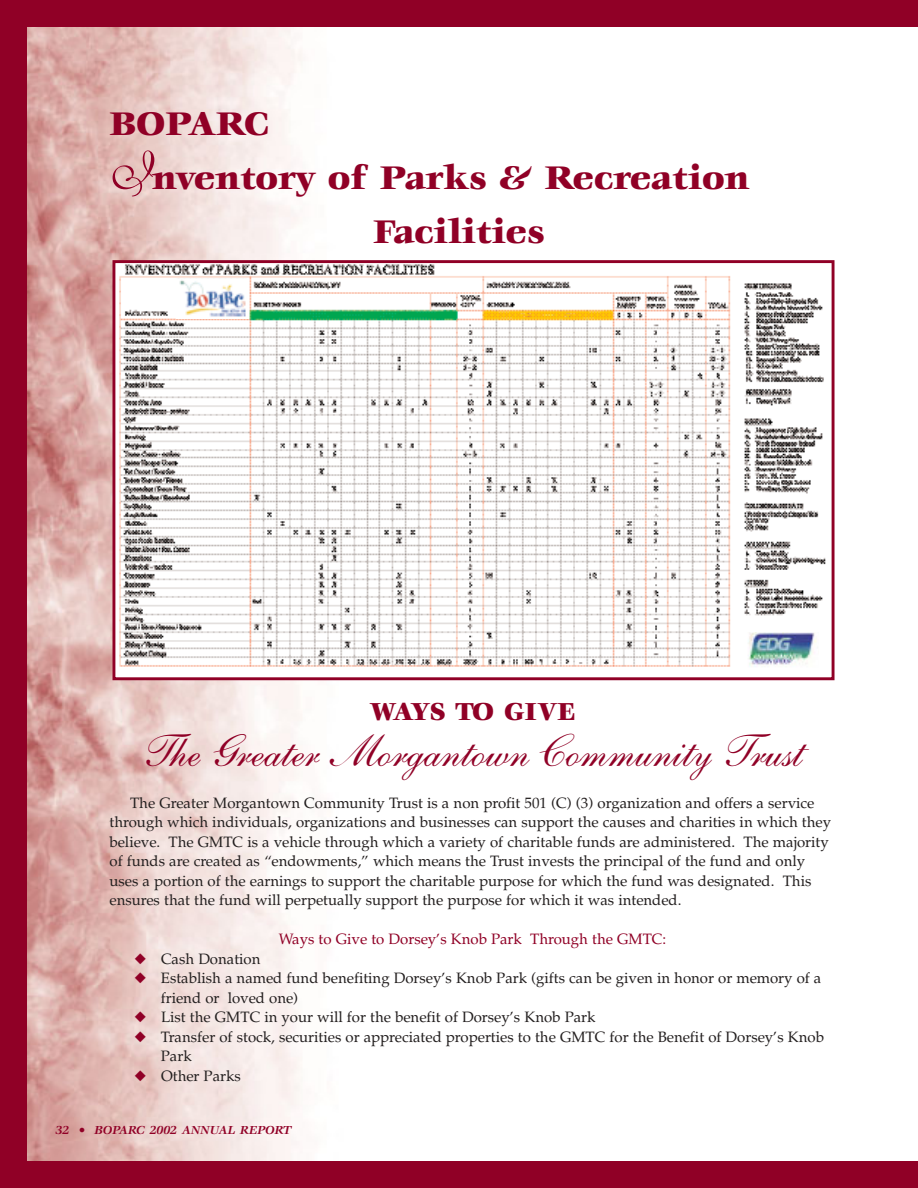
<style>
.page{position:relative;width:918px;height:1188px;background:#900026}
.page>*{position:absolute;margin:0;border:0;box-sizing:border-box;transform-origin:0 0}
.t1{font:45px "English 111 Adagio BT";color:#900026}
.t2{font:900 36px "Veljovic";color:#900026}
.t3{font:900 27px "Veljovic";color:#900026}
.t4{font:15px/19.5px "Palatino";color:#231f1f}
.t5{font:15px "Palatino";color:#900026}
.t6{font:italic 700 12.75px "Veljovic";color:#900026}
.s1{font-family:"English 111 Presto BT";font-weight:400;font-size:54px}
.s2{color:#900026}
</style>
<div class="page">
<div style="left:27px;top:27px;width:891px;height:1134px;background:#fff"></div>
<img style="left:27px;top:27px;width:470px;height:1134px">
<img style="left:116px;top:264px;width:710px;height:410px">
<div style="left:112px;top:260px;width:723px;height:420px;border:3px solid #900026"></div>
<img style="left:176px;top:279px;width:72px;height:39px">
<img style="left:738px;top:632px;width:81px;height:37px">
<h2 class="t2" style="left:110px;top:109px;width:162px">BOPARC</h2>
<h2 class="t2" style="left:110px;top:163px;width:641px"><span class="s1">I</span>nventory of Parks &amp; Recreation</h2>
<h2 class="t2" style="left:373px;top:217px;width:173px">Facilities</h2>
<h3 class="t3" style="left:369px;top:701px;width:208px">WAYS TO GIVE</h3>
<h1 class="t1" style="left:142px;top:739px;width:662px">The Greater Morgantown Community Trust</h1>
<p class="t4" style="left:110px;top:795px;width:723px;text-indent:21px">The Greater Morgantown Community Trust is a non profit 501 (C) (3) organization and offers a service through which individuals, organizations and businesses can support the causes and charities in which they believe. The GMTC is a vehicle through which a variety of charitable funds are administered. The majority of funds are created as “endowments,” which means the Trust invests the principal of the fund and only uses a portion of the earnings to support the charitable purpose for which the fund was designated. This ensures that the fund will perpetually support the purpose for which it was intended.</p>
<p class="t5" style="left:279px;top:933px;width:389px">Ways to Give to Dorsey’s Knob Park Through the GMTC:</p>
<p class="t4" style="left:134px;top:951px;width:128px"><span class="s2">◆</span> Cash Donation</p>
<p class="t4" style="left:161px;top:970px;width:662px;text-indent:-26px"><span class="s2">◆</span> Establish a named fund benefiting Dorsey’s Knob Park (gifts can be given in honor or memory of a friend or loved one)</p>
<p class="t4" style="left:134px;top:1009px;width:463px"><span class="s2">◆</span> List the GMTC in your will for the benefit of Dorsey’s Knob Park</p>
<p class="t4" style="left:161px;top:1029px;width:665px;text-indent:-26px"><span class="s2">◆</span> Transfer of stock, securities or appreciated properties to the GMTC for the Benefit of Dorsey’s Knob<br>Park</p>
<p class="t4" style="left:134px;top:1068px;width:108px"><span class="s2">◆</span> Other Parks</p>
<p class="t6" style="left:56px;top:1125px;width:237px">32 • BOPARC 2002 ANNUAL REPORT</p>
</div>
